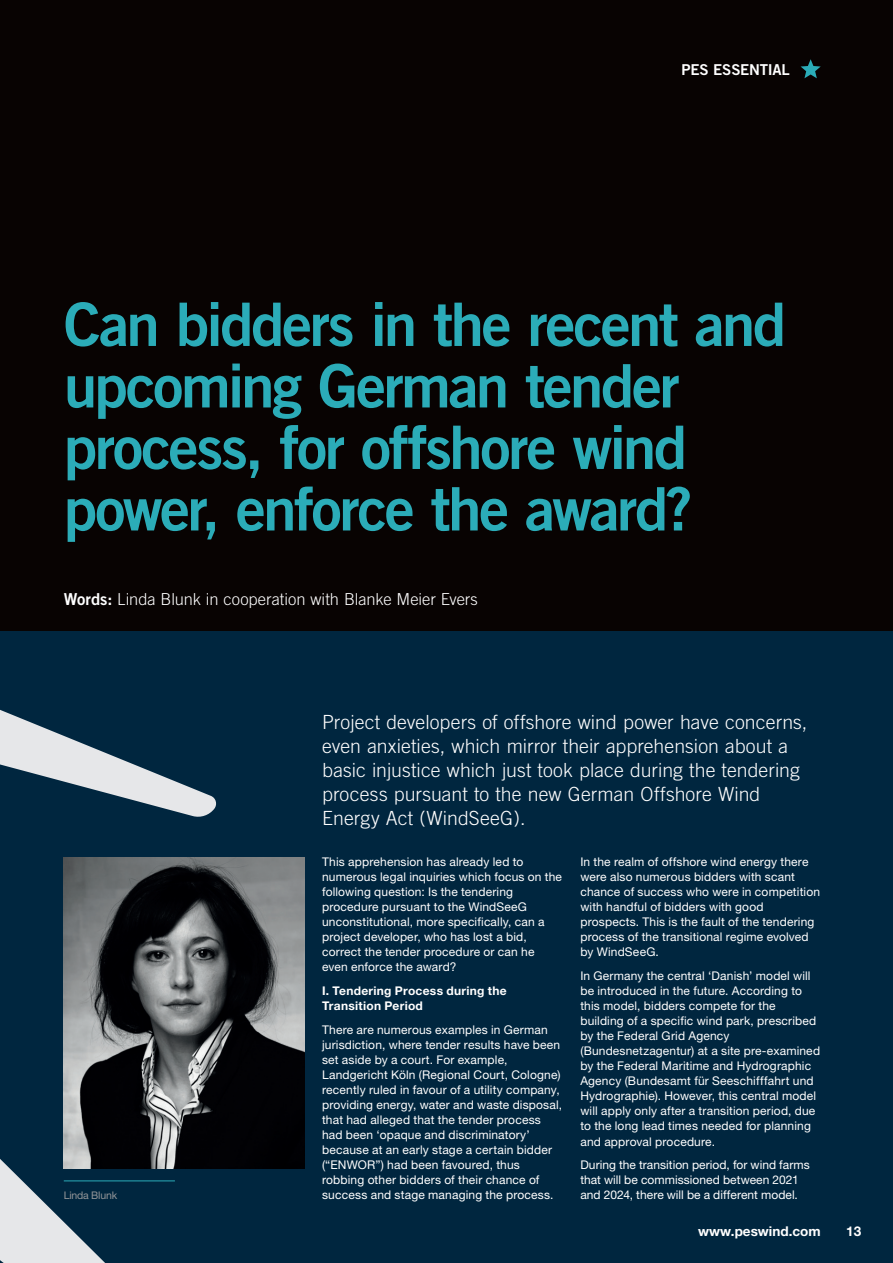
<style>
.page{position:relative;width:893px;height:1263px;background:#080302}
.page>*{position:absolute;margin:0;border:0;box-sizing:border-box;transform-origin:0 0}
.t1{font:60px/61.5px "Trade Gothic LT Pro Bd 2";letter-spacing:-.04em;color:#2bacb8}
.Standfirst_2015{font:300 19.5px/24px "Trade Gothic";letter-spacing:.005em;color:#fff}
.Standfirst_2013{font:300 16.5px "Trade Gothic";color:#fff}
.Page_head_2015{font:15px "Trade Gothic LT Pro Bd 2";letter-spacing:-.015em;color:#fff}
.t2{font:700 13.5px "Helvetica Neue LT Pro";color:#fff}
.Body_Copy_2015{font:12px/15px "Helvetica Neue LT Pro";letter-spacing:.015em;color:#fff}
.Body_Copy_2015-2{font:700 12px/15px "Helvetica Neue LT Pro";letter-spacing:.025em;color:#fff}
.CAPTIONS{font:10.5px "Helvetica Neue LT Pro";letter-spacing:-.02em;color:#939598}
.s1{font-family:"Trade Gothic LT Pro Bd 2";font-weight:400}
</style>
<div class="page">
<div style="left:0;top:631px;width:893px;height:632px;background:#00263f"></div>
<img style="left:145px;top:857px;width:159px;height:312px">
<hr style="left:64px;top:1180px;width:111px;height:1px;background:#2bacb8">
<svg style="left:0;top:710px;width:217px;height:107px"></svg>
<svg style="left:0;top:775px;width:145px;height:488px"></svg>
<svg style="left:801px;top:59px;width:20px;height:19px"></svg>
<p class="Page_head_2015" style="left:681px;top:60px;width:110px">PES ESSENTIAL</p>
<p class="t1" style="left:64px;top:293px;width:724px">Can bidders in the recent and upcoming German tender process, for offshore wind power, enforce the award?</p>
<p class="Standfirst_2013" style="left:64px;top:589px;width:416px"><span class="s1">Words:</span> Linda Blunk in cooperation with Blanke Meier Evers</p>
<p class="Standfirst_2015" style="left:322px;top:709px;width:487px">Project developers of offshore wind power have concerns, even anxieties, which mirror their apprehension about a basic injustice which just took place during the tendering process pursuant to the new German Offshore Wind Energy Act (WindSeeG).</p>
<p class="Body_Copy_2015" style="left:322px;top:854px;width:241px">This apprehension has already led to numerous legal inquiries which focus on the following question: Is the tendering procedure pursuant to the WindSeeG unconstitutional, more specifically, can a project developer, who has lost a bid, correct the tender procedure or can he even enforce the award?</p>
<p class="Body_Copy_2015-2" style="left:322px;top:983px;width:186px">I. Tendering Process during the<br>Transition Period</p>
<p class="Body_Copy_2015" style="left:322px;top:1022px;width:242px">There are numerous examples in German jurisdiction, where tender results have been set aside by a court. For example, Landgericht Köln (Regional Court, Cologne) recently ruled in favour of a utility company, providing energy, water and waste disposal, that had alleged that the tender process had been ‘opaque and discriminatory’ because at an early stage a certain bidder (“ENWOR”) had been favoured, thus robbing other bidders of their chance of success and stage managing the process.</p>
<p class="Body_Copy_2015" style="left:580px;top:854px;width:241px">In the realm of offshore wind energy there were also numerous bidders with scant chance of success who were in competition with handful of bidders with good prospects. This is the fault of the tendering process of the transitional regime evolved by WindSeeG.</p>
<p class="Body_Copy_2015" style="left:580px;top:968px;width:241px">In Germany the central ‘Danish’ model will be introduced in the future. According to this model, bidders compete for the building of a specific wind park, prescribed by the Federal Grid Agency (Bundesnetzagentur) at a site pre-examined by the Federal Maritime and Hydrographic Agency (Bundesamt für Seeschifffahrt und Hydrographie). However, this central model will apply only after a transition period, due to the long lead times needed for planning and approval procedure.</p>
<p class="Body_Copy_2015" style="left:580px;top:1157px;width:231px">During the transition period, for wind farms that will be commissioned between 2021</p>
<p class="CAPTIONS" style="left:64px;top:1189px;width:55px">Linda Blunk</p>
<p class="Body_Copy_2015" style="left:580px;top:1187px;width:219px">and 2024, there will be a different model.</p>
<p class="t2" style="left:698px;top:1223px;width:124px">www.peswind.com</p>
<p class="t2" style="left:846px;top:1223px;width:17px">13</p>
</div>
